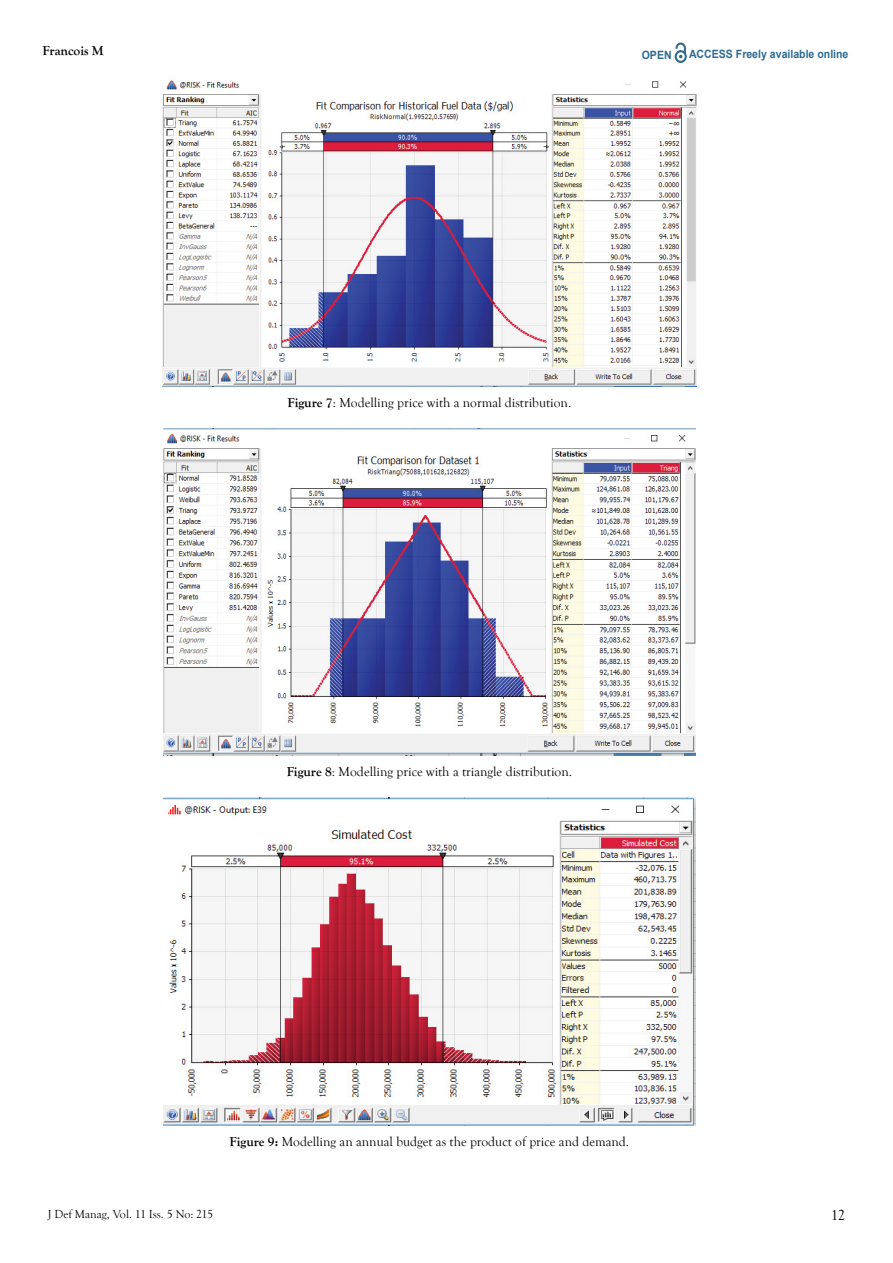
<style>
.page{position:relative;width:893px;height:1263px;background:#fff}
.page>*{position:absolute;margin:0;border:0;box-sizing:border-box;transform-origin:0 0}
.t1{font:15px "Goudy Old Style T";color:#000}
.t2{font:13.5px "Goudy Old Style T";color:#000}
.t3{font:700 13.5px "Goudy Old Style T";color:#000}
.t4{font:12px "Goudy Old Style T";color:#000}
.t5{font:700 11.4px "Arial";color:#2e6b8f;scale:.92 1}
.s1{font-weight:700}
</style>
<div class="page">
<svg style="left:675px;top:43px;width:12px;height:20px"></svg>
<img style="left:162px;top:80px;width:535px;height:307px">
<img style="left:164px;top:428px;width:531px;height:328px">
<img style="left:164px;top:798px;width:531px;height:327px">
<p class="t3" style="left:43px;top:43px;width:63px">Francois M</p>
<p class="t5" style="left:642px;top:47px;width:34px">OPEN</p>
<p class="t5" style="left:689px;top:47px;width:175px">ACCESS Freely available online</p>
<p class="t2" style="left:287px;top:395px;width:285px"><span class="s1">Figure 7</span>: Modelling price with a normal distribution.</p>
<p class="t2" style="left:287px;top:765px;width:287px"><span class="s1">Figure 8</span>: Modelling price with a triangle distribution.</p>
<p class="t2" style="left:229px;top:1134px;width:401px"><span class="s1">Figure 9:</span> Modelling an annual budget as the product of price and demand.</p>
<p class="t4" style="left:48px;top:1207px;width:167px">J Def Manag, Vol. 11 Iss. 5 No: 215</p>
<p class="t1" style="left:831px;top:1207px;width:16px">12</p>
</div>
